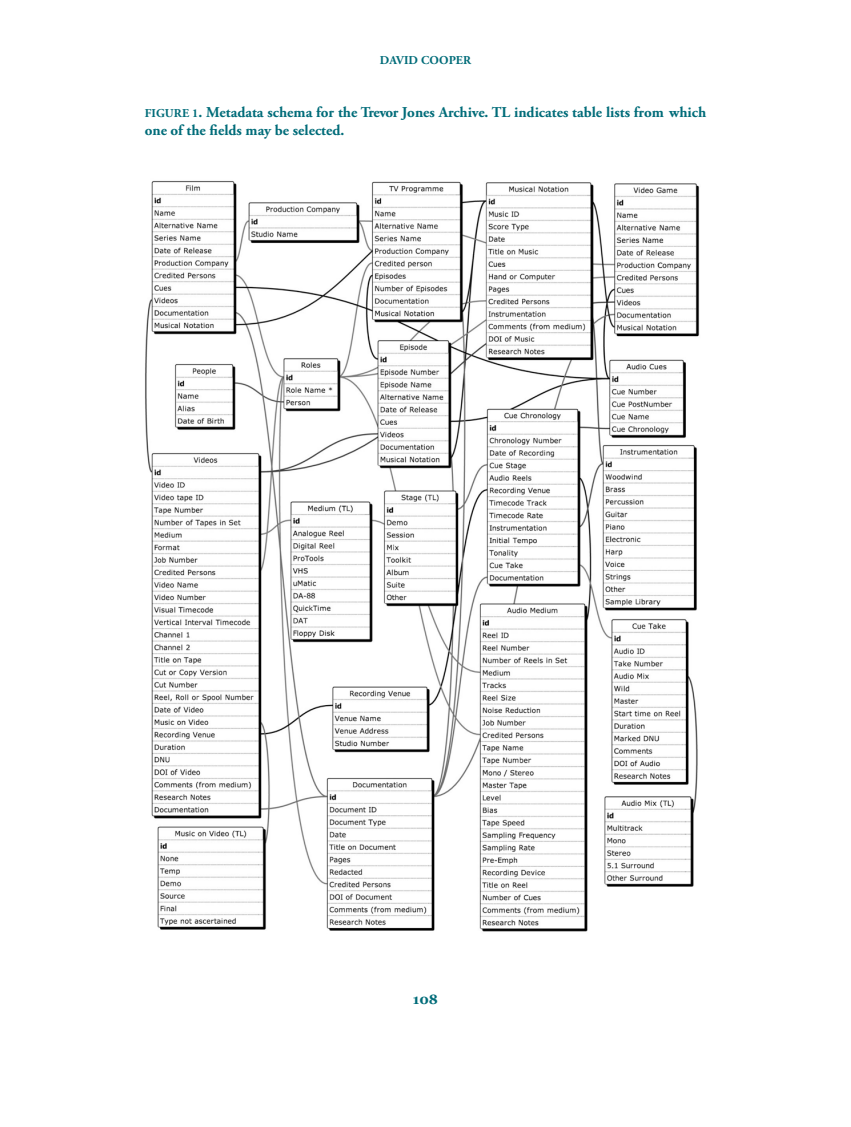
<style>
.page{position:relative;width:851px;height:1127px;background:#fff}
.page>*{position:absolute;margin:0;border:0;box-sizing:border-box;transform-origin:0 0}
.Didascalia{font:700 15px/18px "Adobe Garamond Pro";color:#006c79}
.t1{font:700 13.5px "Georgia";color:#006c79}
.t2{font:700 12px "Adobe Garamond Pro";letter-spacing:.015em;color:#006c79}
.s1{font-size:12px}
</style>
<div class="page">
<img style="left:145px;top:181px;width:555px;height:751px">
<p class="t2" style="left:380px;top:53px;width:93px">DAVID COOPER</p>
<p class="Didascalia" style="left:145px;top:104px;width:563px"><span class="s1">FIGURE 1</span>. Metadata schema for the Trevor Jones Archive. TL indicates table lists from which one of the fields may be selected.</p>
<p class="t1" style="left:413px;top:989px;width:27px">108</p>
</div>
